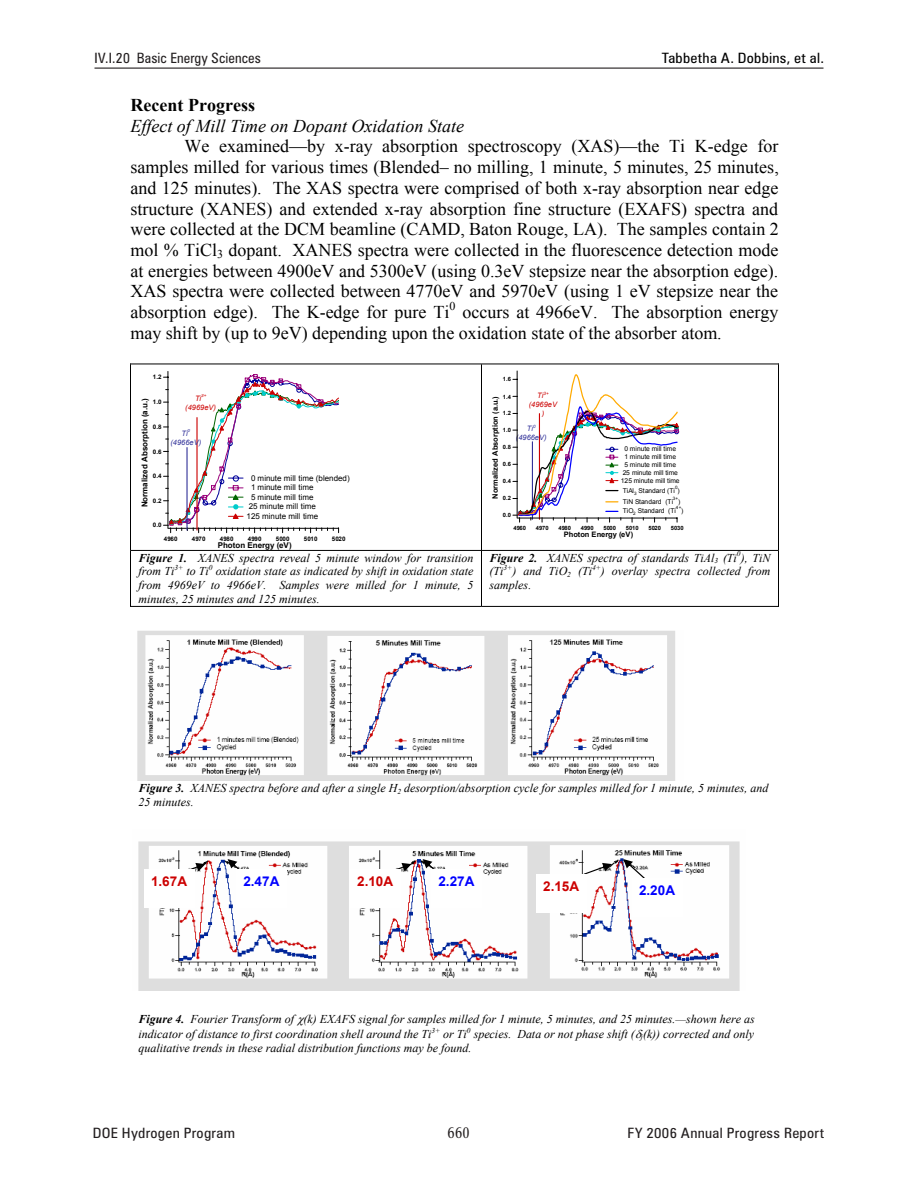
<style>
.page{position:relative;width:918px;height:1188px;background:#fff}
.page>*{position:absolute;margin:0;border:0;box-sizing:border-box;transform-origin:0 0}
.t1{font:18px/20.7px "Times New Roman";color:#000}
.t2{font:italic 18px "Times New Roman";color:#000}
.t3{font:700 18px "Times New Roman";color:#000}
.t4{font:condensed 15px "Concorde BE";color:#231f20}
.t5{font:condensed 14.25px "Zurich BT";letter-spacing:.02em;color:#231f20;scale:1.08 1}
.t6{font:condensed 14.25px "Zurich BT";letter-spacing:.02em;color:#231f20}
.t7{font:condensed 14.25px "Zurich BT";letter-spacing:.015em;color:#000;scale:1.08 1}
.t8{font:700 13.5px "Arial";letter-spacing:.005em;color:#c00}
.t9{font:700 13.5px "Arial";letter-spacing:.005em;color:#00f}
.t10{font:italic 12px/13.8px "Times New Roman";color:#000;text-align:justify}
.t11{font:12px "Times New Roman";color:#000}
.t12{font:7.95px "Arial";letter-spacing:.005em;color:#000}
.t13{font:700 7.95px "Arial";letter-spacing:-.005em;color:#000}
.t14{font:700 7.5px "Arial";color:#000}
.t15{font:italic 7.5px "Arial";color:#33339a}
.t16{font:italic 7.5px/8.6px "Arial";color:#c00;text-align:center}
.t17{font:6.6px/7.8px "Arial";letter-spacing:-.005em;color:#000;text-align:center}
.t18{font:700 6.15px "Arial";letter-spacing:.01em;color:#000}
.t19{font:700 5.85px "Arial";letter-spacing:.015em;color:#000}
.t20{font:4.65px "Arial";color:#000}
.t21{font:italic 4.5px "Arial";color:#c00}
.t22{font:italic 4.5px "Arial";color:#33339a}
.s1{font-weight:700}
</style>
<div class="page">
<hr style="left:94px;top:68px;width:730px;height:1px;background:#231f20">
<img style="left:137px;top:631px;width:538px;height:150px">
<hr style="left:130px;top:364px;width:649px;height:1px;background:#000">
<hr style="left:130px;top:364px;width:1px;height:186px;background:#000">
<hr style="left:481px;top:364px;width:1px;height:186px;background:#000">
<hr style="left:778px;top:364px;width:1px;height:186px;background:#000">
<hr style="left:130px;top:550px;width:649px;height:1px;background:#000">
<hr style="left:130px;top:551px;width:1px;height:56px;background:#000">
<hr style="left:130px;top:606px;width:351px;height:1px;background:#000">
<hr style="left:481px;top:551px;width:1px;height:56px;background:#000">
<hr style="left:482px;top:606px;width:296px;height:1px;background:#000">
<hr style="left:778px;top:551px;width:1px;height:56px;background:#000">
<hr style="left:168px;top:371px;width:1px;height:157px;background:#000">
<svg style="left:164px;top:374px;width:175px;height:159px"></svg>
<hr style="left:196px;top:418px;width:2px;height:112px;background:#c00">
<hr style="left:186px;top:448px;width:2px;height:82px;background:#339">
<hr style="left:517px;top:371px;width:1px;height:147px;background:#000">
<svg style="left:513px;top:373px;width:166px;height:149px"></svg>
<img style="left:138px;top:841px;width:602px;height:150px">
<svg style="left:228px;top:859px;width:22px;height:21px"></svg>
<svg style="left:177px;top:863px;width:28px;height:12px"></svg>
<div style="left:236px;top:869px;width:51px;height:38px;background:#fff"></div>
<div style="left:144px;top:869px;width:50px;height:38px;background:#fff"></div>
<svg style="left:423px;top:859px;width:23px;height:21px"></svg>
<svg style="left:383px;top:863px;width:28px;height:12px"></svg>
<div style="left:431px;top:869px;width:51px;height:38px;background:#fff"></div>
<div style="left:350px;top:869px;width:50px;height:38px;background:#fff"></div>
<svg style="left:623px;top:859px;width:23px;height:21px"></svg>
<svg style="left:584px;top:863px;width:28px;height:12px"></svg>
<div style="left:632px;top:879px;width:50px;height:38px;background:#fff"></div>
<div style="left:536px;top:874px;width:50px;height:38px;background:#fff"></div>
<p class="t6" style="left:94px;top:49px;width:168px">IV.I.20 Basic Energy Sciences</p>
<p class="t7" style="left:662px;top:49px;width:152px">Tabbetha A. Dobbins, et al.</p>
<p class="t3" style="left:130px;top:93px;width:126px">Recent Progress</p>
<p class="t2" style="left:130px;top:113px;width:335px">Effect of Mill Time on Dopant Oxidation State</p>
<p class="t1" style="left:184px;top:136px;width:595px">We examined—by x-ray absorption spectroscopy (XAS)—the Ti K-edge for</p>
<p class="t1" style="left:130px;top:157px;width:650px">samples milled for various times (Blended– no milling, 1 minute, 5 minutes, 25 minutes,</p>
<p class="t1" style="left:130px;top:177px;width:650px">and 125 minutes). The XAS spectra were comprised of both x-ray absorption near edge</p>
<p class="t1" style="left:130px;top:198px;width:649px">structure (XANES) and extended x-ray absorption fine structure (EXAFS) spectra and</p>
<p class="t1" style="left:130px;top:219px;width:650px">were collected at the DCM beamline (CAMD, Baton Rouge, LA). The samples contain 2</p>
<p class="t1" style="left:130px;top:239px;width:650px">mol % TiCl<sub>3</sub> dopant. XANES spectra were collected in the fluorescence detection mode</p>
<p class="t1" style="left:131px;top:260px;width:649px">at energies between 4900eV and 5300eV (using 0.3eV stepsize near the absorption edge).</p>
<p class="t1" style="left:131px;top:281px;width:649px">XAS spectra were collected between 4770eV and 5970eV (using 1 eV stepsize near the</p>
<p class="t1" style="left:131px;top:301px;width:320px">absorption edge). The K-edge for pure Ti</p>
<p class="t11" style="left:450px;top:298px;width:7px">0</p>
<p class="t1" style="left:130px;top:301px;width:649px;text-indent:332px">occurs at 4966eV. The absorption energy may shift by (up to 9eV) depending upon the oxidation state of the absorber atom.</p>
<p class="t18" style="left:153px;top:373px;width:10px">1.2</p>
<p class="t18" style="left:153px;top:398px;width:10px">1.0</p>
<p class="t18" style="left:153px;top:423px;width:10px">0.8</p>
<p class="t18" style="left:153px;top:447px;width:10px">0.6</p>
<p class="t18" style="left:153px;top:472px;width:10px">0.4</p>
<p class="t18" style="left:153px;top:497px;width:10px">0.2</p>
<p class="t18" style="left:153px;top:521px;width:10px">0.0</p>
<p class="t19" style="left:503px;top:376px;width:10px">1.6</p>
<p class="t19" style="left:503px;top:393px;width:10px">1.4</p>
<p class="t19" style="left:503px;top:409px;width:10px">1.2</p>
<p class="t19" style="left:503px;top:426px;width:10px">1.0</p>
<p class="t19" style="left:503px;top:443px;width:10px">0.8</p>
<p class="t19" style="left:503px;top:460px;width:10px">0.6</p>
<p class="t19" style="left:503px;top:478px;width:10px">0.4</p>
<p class="t19" style="left:503px;top:494px;width:10px">0.2</p>
<p class="t19" style="left:503px;top:511px;width:10px">0.0</p>
<p class="t21" style="left:544px;top:390px;width:7px">3+</p>
<p class="t16" style="left:529px;top:400px;width:30px">(4969eV )</p>
<p class="t16" style="left:537px;top:392px;width:8px">Ti</p>
<p class="t21" style="left:201px;top:393px;width:7px">3+</p>
<p class="t16" style="left:185px;top:403px;width:32px">(4969eV)</p>
<p class="t16" style="left:195px;top:394px;width:8px">Ti</p>
<p class="t14" style="left:490px;top:499px;width:104px;rotate:-90deg">Normalized Absorption (a.u.)</p>
<p class="t13" style="left:139px;top:507px;width:111px;rotate:-90deg">Normalized Absorption (a.u.)</p>
<p class="t22" style="left:533px;top:423px;width:4px">0</p>
<p class="t15" style="left:516px;top:432px;width:32px">(4966eV)</p>
<p class="t15" style="left:527px;top:424px;width:8px">Ti</p>
<p class="t22" style="left:188px;top:428px;width:4px">0</p>
<p class="t15" style="left:170px;top:437px;width:32px">(4966eV)</p>
<p class="t15" style="left:181px;top:428px;width:8px">Ti</p>
<p class="t17" style="left:621px;top:445px;width:60px">0 minute mill time<br>1 minute mill time<br>5 minute mill time<br>25 minute mill time<br>125 minute mill time</p>
<p class="t17" style="left:623px;top:487px;width:58px">TiAl<sub>3</sub> Standard (Ti )</p>
<p class="t12" style="left:251px;top:473px;width:100px">0 minute mill time (blended)</p>
<p class="t12" style="left:251px;top:482px;width:64px">1 minute mill time</p>
<p class="t12" style="left:251px;top:492px;width:64px">5 minute mill time</p>
<p class="t12" style="left:249px;top:501px;width:69px">25 minute mill time</p>
<p class="t12" style="left:247px;top:511px;width:73px">125 minute mill time</p>
<p class="t20" style="left:675px;top:484px;width:4px">0</p>
<p class="t20" style="left:673px;top:495px;width:7px">3+</p>
<p class="t17" style="left:623px;top:498px;width:52px">TiN Standard (Ti</p>
<p class="t17" style="left:678px;top:498px;width:4px">)</p>
<p class="t20" style="left:676px;top:505px;width:7px">4+</p>
<p class="t17" style="left:623px;top:507px;width:55px">TiO<sub>2</sub> Standard (Ti</p>
<p class="t17" style="left:681px;top:507px;width:4px">)</p>
<p class="t19" style="left:513px;top:524px;width:14px">4960</p>
<p class="t19" style="left:536px;top:524px;width:14px">4970</p>
<p class="t19" style="left:558px;top:524px;width:14px">4980</p>
<p class="t19" style="left:581px;top:524px;width:14px">4990</p>
<p class="t19" style="left:603px;top:524px;width:14px">5000</p>
<p class="t19" style="left:626px;top:524px;width:14px">5010</p>
<p class="t19" style="left:648px;top:524px;width:14px">5020</p>
<p class="t19" style="left:671px;top:524px;width:14px">5030</p>
<p class="t14" style="left:564px;top:529px;width:71px">Photon Energy (eV)</p>
<p class="t18" style="left:164px;top:535px;width:15px">4960</p>
<p class="t18" style="left:192px;top:535px;width:15px">4970</p>
<p class="t18" style="left:220px;top:535px;width:15px">4980</p>
<p class="t18" style="left:248px;top:535px;width:15px">4990</p>
<p class="t18" style="left:276px;top:535px;width:15px">5000</p>
<p class="t18" style="left:304px;top:535px;width:15px">5010</p>
<p class="t18" style="left:332px;top:535px;width:15px">5020</p>
<p class="t13" style="left:218px;top:540px;width:76px">Photon Energy (eV)</p>
<p class="t10" style="left:139px;top:550px;width:336px"><span class="s1">Figure 1.</span> XANES spectra reveal 5 minute window for transition from Ti<sup>3+</sup> to Ti<sup>0</sup> oxidation state as indicated by shift in oxidation state from 4969eV to 4966eV. Samples were milled for 1 minute, 5 minutes, 25 minutes and 125 minutes.</p>
<p class="t10" style="left:490px;top:550px;width:282px"><span class="s1">Figure 2.</span> XANES spectra of standards TiAl<sub>3</sub> (Ti<sup>0</sup>), TiN (Ti<sup>3+</sup>) and TiO<sub>2</sub> (Ti<sup>4+</sup>) overlay spectra collected from samples.</p>
<p class="t10" style="left:139px;top:781px;width:631px"><span class="s1">Figure 3.</span> XANES spectra before and after a single H<sub>2</sub> desorption/absorption cycle for samples milled for 1 minute, 5 minutes, and<br>25 minutes.</p>
<p class="t8" style="left:151px;top:872px;width:38px">1.67A</p>
<p class="t9" style="left:243px;top:872px;width:38px">2.47A</p>
<p class="t8" style="left:357px;top:872px;width:38px">2.10A</p>
<p class="t9" style="left:438px;top:872px;width:38px">2.27A</p>
<p class="t8" style="left:543px;top:877px;width:38px">2.15A</p>
<p class="t9" style="left:639px;top:881px;width:38px">2.20A</p>
<p class="t10" style="left:139px;top:1012px;width:618px;line-height:14.2px"><span class="s1">Figure 4.</span> Fourier Transform of (k) EXAFS signal for samples milled for 1 minute, 5 minutes, and 25 minutes.—shown here as indicator of distance to first coordination shell around the Ti<sup>3+</sup> or Ti<sup>0</sup> species. Data or not phase shift ( <sub>j</sub>(k)) corrected and only qualitative trends in these radial distribution functions may be found.</p>
<p class="t5" style="left:93px;top:1124px;width:133px">DOE Hydrogen Program</p>
<p class="t4" style="left:447px;top:1124px;width:24px">660</p>
<p class="t5" style="left:627px;top:1124px;width:184px">FY 2006 Annual Progress Report</p>
</div>
